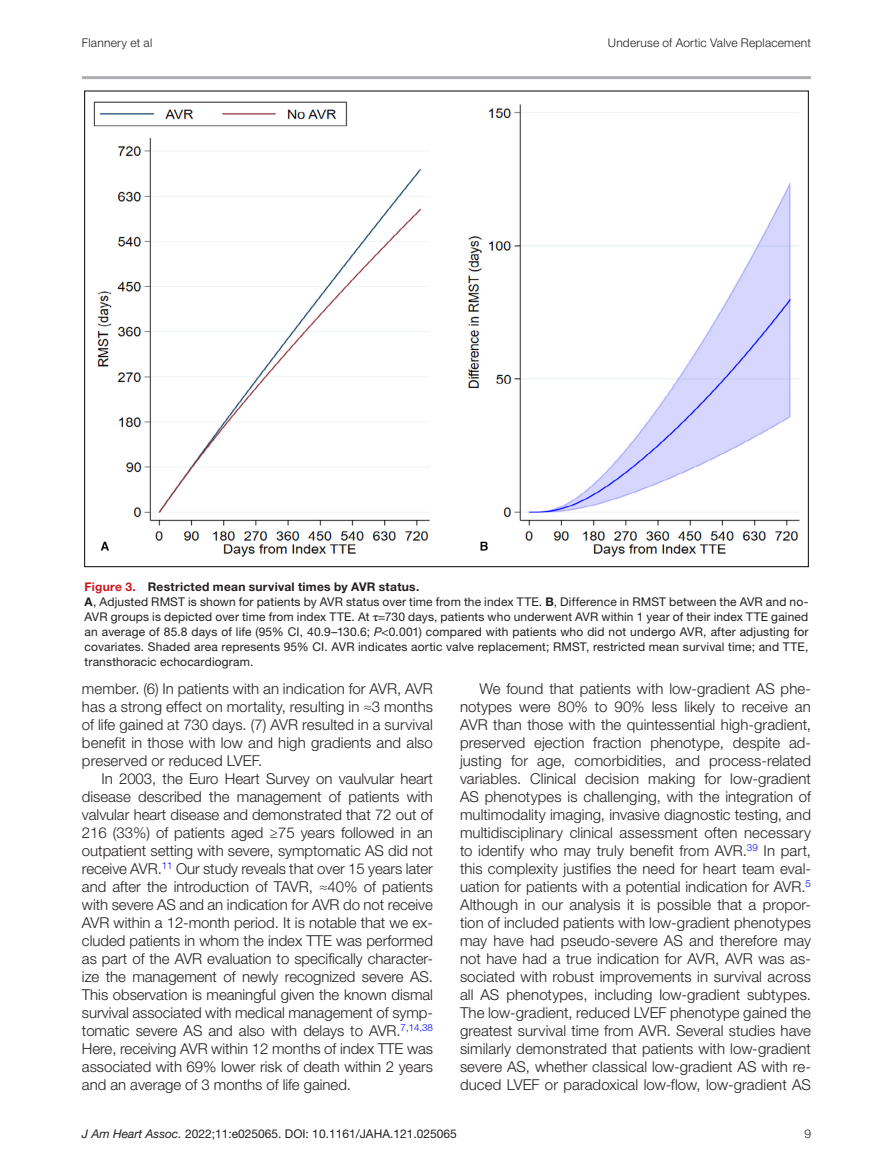
<style>
.page{position:relative;width:893px;height:1174px;background:#fff}
.page>*{position:absolute;margin:0;border:0;box-sizing:border-box;transform-origin:0 0}
.t1{font:300 15px/18px "Helvetica Neue LT Std";color:#231f20;text-align:justify}
.t2{font:12px/15px "Helvetica Neue LT Std";letter-spacing:.01em;color:#231f20}
.t3{font:300 12px "Helvetica Neue LT Std";letter-spacing:.015em;color:#231f20}
.s1{font-weight:700;color:#cd151d}
.s2{font-weight:700}
.s3{font-family:"STIX Math";font-size:12.3px;color:#000}
.s4{font-style:italic}
</style>
<div class="page">
<img style="left:93px;top:102px;width:707px;height:454px">
<hr style="left:82px;top:76px;width:729px;height:3px;background:#aeafb3">
<p class="t3" style="left:82px;top:35px;width:72px">Flannery et al</p>
<p class="t3" style="left:608px;top:35px;width:205px">Underuse of Aortic Valve Replacement</p>
<p class="t2" style="left:85px;top:578px;width:725px"><span class="s1">Figure 3.</span> <span class="s2">Restricted mean survival times by AVR status.<br>A</span>, Adjusted RMST is shown for patients by AVR status over time from the index TTE. <span class="s2">B</span>, Difference in RMST between the AVR and no-AVR groups is depicted over time from index TTE. At <span class="s3">τ</span>=730 days, patients who underwent AVR within 1 year of their index TTE gained an average of 85.8 days of life (95% CI, 40.9–130.6; <span class="s4">P</span>&lt;0.001) compared with patients who did not undergo AVR, after adjusting for covariates. Shaded area represents 95% CI. AVR indicates aortic valve replacement; RMST, restricted mean survival time; and TTE, transthoracic echocardiogram.</p>
<p class="t1" style="left:82px;top:679px;width:352px">member. (6) In patients with an indication for AVR, AVR has a strong effect on mortality, resulting in ≈3 months of life gained at 730 days. (7) AVR resulted in a survival benefit in those with low and high gradients and also preserved or reduced LVEF.</p>
<p class="t1" style="left:82px;top:769px;width:353px;text-indent:20px">In 2003, the Euro Heart Survey on vaulvular heart disease described the management of patients with valvular heart disease and demonstrated that 72 out of 216 (33%) of patients aged ≥75 years followed in an outpatient setting with severe, symptomatic AS did not receive AVR.<sup>11</sup> Our study reveals that over 15 years later and after the introduction of TAVR, ≈40% of patients with severe AS and an indication for AVR do not receive AVR within a 12-month period. It is notable that we ex&shy;cluded patients in whom the index TTE was performed as part of the AVR evaluation to specifically character&shy;ize the management of newly recognized severe AS.<br>This observation is meaningful given the known dismal survival associated with medical management of symp&shy;tomatic severe AS and also with delays to AVR.<sup>7,14,38<br></sup>Here, receiving AVR within 12 months of index TTE was associated with 69% lower risk of death within 2 years and an average of 3 months of life gained.</p>
<p class="t1" style="left:460px;top:679px;width:353px;text-indent:20px">We found that patients with low-gradient AS phe&shy;notypes were 80% to 90% less likely to receive an AVR than those with the quintessential high-gradient, preserved ejection fraction phenotype, despite ad&shy;justing for age, comorbidities, and process-related variables. Clinical decision making for low-gradient AS phenotypes is challenging, with the integration of multimodality imaging, invasive diagnostic testing, and multidisciplinary clinical assessment often necessary to identify who may truly benefit from AVR.<sup>39</sup> In part, this complexity justifies the need for heart team eval&shy;uation for patients with a potential indication for AVR.<sup>5<br></sup>Although in our analysis it is possible that a propor&shy;tion of included patients with low-gradient phenotypes may have had pseudo-severe AS and therefore may not have had a true indication for AVR, AVR was as&shy;sociated with robust improvements in survival across all AS phenotypes, including low-gradient subtypes.<br>The low-gradient, reduced LVEF phenotype gained the greatest survival time from AVR. Several studies have similarly demonstrated that patients with low-gradient severe AS, whether classical low-gradient AS with re&shy;duced LVEF or paradoxical low-flow, low-gradient AS</p>
<p class="t2" style="left:82px;top:1126px;width:376px"><span class="s4">J Am Heart Assoc.</span> 2022;11:e025065. DOI: 10.1161/JAHA.121.025065</p>
<p class="t3" style="left:804px;top:1126px;width:8px">9</p>
</div>
